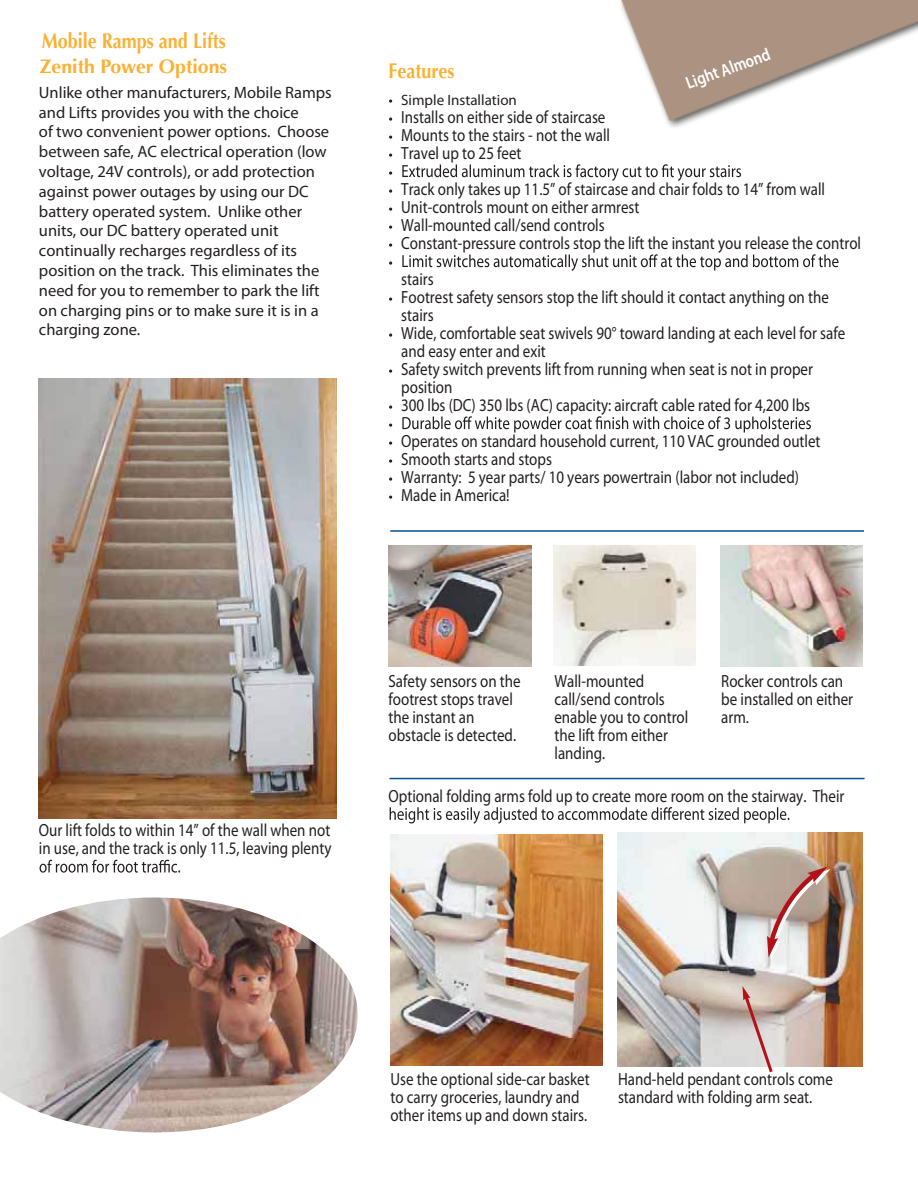
<style>
.page{position:relative;width:918px;height:1188px;background:#fff}
.page>*{position:absolute;margin:0;border:0;box-sizing:border-box;transform-origin:0 0}
.t1{font:700 21.15px "Optima";color:#fbb034;scale:.85 1}
.t2{font:700 19.5px "Optima";color:#fbb034}
.t3{font:17.7px/18px "Myriad Pro";color:#231f20;scale:.85 1}
.t4{font:600 17.7px "Myriad Pro";color:#fff;scale:.85 1}
.t5{font:16.5px/19.8px "Myriad Pro";color:#231f20}
.t6{font:15px "Myriad Pro";color:#231f20}
</style>
<div class="page">
<img style="left:39px;top:379px;width:298px;height:439px">
<img style="left:0;top:897px;width:358px;height:235px">
<img style="left:390px;top:834px;width:213px;height:231px">
<img style="left:618px;top:833px;width:245px;height:234px">
<img style="left:766px;top:866px;width:64px;height:94px">
<svg style="left:742px;top:986px;width:33px;height:87px;background:#d2bcb7"></svg>
<img style="left:389px;top:545px;width:142px;height:122px">
<img style="left:553px;top:545px;width:143px;height:120px">
<img style="left:720px;top:545px;width:143px;height:122px">
<hr style="left:389px;top:778px;width:476px;height:1px;background:#00529b">
<hr style="left:390px;top:530px;width:474px;height:2px;background:#00529b">
<svg style="left:402px;top:164px;width:339px;height:17px"></svg>
<svg style="left:402px;top:254px;width:437px;height:17px"></svg>
<svg style="left:402px;top:416px;width:409px;height:17px"></svg>
<svg style="left:390px;top:807px;width:399px;height:17px"></svg>
<svg style="left:40px;top:860px;width:140px;height:13px"></svg>
<img style="left:620px;top:0;width:298px;height:128px">
<p class="t1" style="left:42px;top:29px;width:218px">Mobile Ramps and Lifts</p>
<p class="t5" style="left:39px;top:82px;width:294px">Unlike other manufacturers, Mobile Ramps and Lifts provides you with the choice<br>of two convenient power options. Choose between safe, AC electrical operation (low voltage, 24V controls), or add protection against power outages by using our DC battery operated system. Unlike other units, our DC battery operated unit continually recharges regardless of its position on the track. This eliminates the need for you to remember to park the lift on charging pins or to make sure it is in a charging zone.</p>
<p class="t2" style="left:40px;top:55px;width:189px">Zenith Power Options</p>
<p class="t4" style="left:683px;top:73px;width:106px;rotate:-20deg">Light Almond</p>
<p class="t1" style="left:388px;top:59px;width:79px">Features</p>
<p class="t6" style="left:401px;top:91px;width:117px">Simple Installation</p>
<p class="t3" style="left:401px;top:108px;width:247px">Installs on either side of staircase<br>Mounts to the stairs - not the wall<br>Travel up to 25 feet</p>
<p class="t3" style="left:401px;top:180px;width:543px">Track only takes up 11.5” of staircase and chair folds to 14” from wall Unit-controls mount on either armrest<br>Wall-mounted call/send controls<br>Constant-pressure controls stop the lift the instant you release the control</p>
<p class="t3" style="left:401px;top:270px;width:524px">stairs<br>Footrest safety sensors stop the lift should it contact anything on the stairs<br>Wide, comfortable seat swivels 90° toward landing at each level for safe and easy enter and exit<br>Safety switch prevents lift from running when seat is not in proper position<br>300 lbs (DC) 350 lbs (AC) capacity: aircraft cable rated for 4,200 lbs</p>
<p class="t3" style="left:401px;top:432px;width:495px">Operates on standard household current, 110 VAC grounded outlet Smooth starts and stops<br>Warranty: 5 year parts/ 10 years powertrain (labor not included)<br>Made in America!</p>
<p class="t3" style="left:39px;top:821px;width:346px">Our lift folds to within 14” of the wall when not in use, and the track is only 11.5, leaving plenty</p>
<p class="t3" style="left:388px;top:672px;width:157px">Safety sensors on the footrest stops travel the instant an obstacle is detected.</p>
<p class="t3" style="left:554px;top:672px;width:159px">Wall-mounted call/send controls enable you to control the lift from either landing.</p>
<p class="t3" style="left:721px;top:672px;width:157px">Rocker controls can be installed on either arm.</p>
<p class="t3" style="left:389px;top:787px;width:538px">Optional folding arms fold up to create more room on the stairway. Their</p>
<p class="t3" style="left:390px;top:1069px;width:236px">Use the optional side-car basket to carry groceries, laundry and other items up and down stairs.</p>
<p class="t3" style="left:618px;top:1069px;width:254px">Hand-held pendant controls come standard with folding arm seat.</p>
</div>
